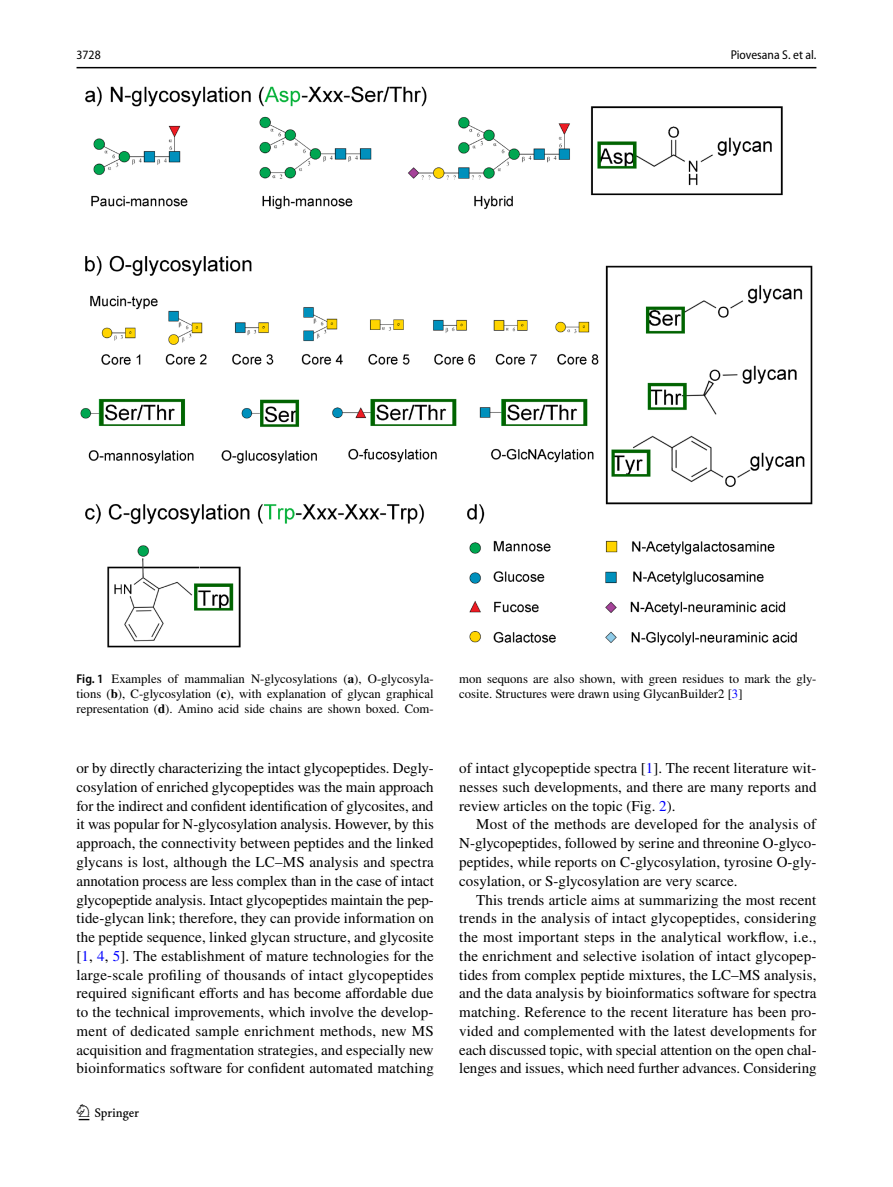
<style>
.page{position:relative;width:893px;height:1187px;background:#fff}
.page>*{position:absolute;margin:0;border:0;box-sizing:border-box;transform-origin:0 0}
.t1{font:22.5px "Springnew Regular 2";color:#000}
.t2{font:15px/18.8px "STIX";letter-spacing:.005em;color:#000;text-align:justify}
.t3{font:12.75px/15px "STIX";color:#000;text-align:justify}
.t4{font:semi-condensed 12.75px "Myriad Pro";color:#000}
.s1{font-family:"Myriad Pro";font-weight:600;font-stretch:semi-condensed}
.s2{font-weight:700}
.s3{color:#00f}
</style>
<div class="page">
<hr style="left:77px;top:67px;width:739px;height:1px;background:#000">
<img style="left:81px;top:87px;width:731px;height:560px">
<p class="t4" style="left:77px;top:48px;width:26px">3728</p>
<p class="t4" style="left:731px;top:48px;width:87px">Piovesana S. et al.</p>
<p class="t3" style="left:77px;top:671px;width:359px"><span class="s1">Fig. 1</span> Examples of mammalian N-glycosylations (<span class="s2">a</span>), O-glycosyla&shy;tions (<span class="s2">b</span>), C-glycosylation (<span class="s2">c</span>), with explanation of glycan graphical representation (<span class="s2">d</span>). Amino acid side chains are shown boxed. Com-</p>
<p class="t3" style="left:459px;top:671px;width:359px">mon sequons are also shown, with green residues to mark the gly&shy;cosite. Structures were drawn using GlycanBuilder2 [<span class="s3">3</span>]</p>
<p class="t2" style="left:77px;top:759px;width:359px">or by directly characterizing the intact glycopeptides. Degly&shy;cosylation of enriched glycopeptides was the main approach for the indirect and confident identification of glycosites, and it was popular for N-glycosylation analysis. However, by this approach, the connectivity between peptides and the linked glycans is lost, although the LC–MS analysis and spectra annotation process are less complex than in the case of intact glycopeptide analysis. Intact glycopeptides maintain the pep&shy;tide-glycan link; therefore, they can provide information on the peptide sequence, linked glycan structure, and glycosite [<span class="s3">1</span>, <span class="s3">4</span>, <span class="s3">5</span>]. The establishment of mature technologies for the large-scale profiling of thousands of intact glycopeptides required significant efforts and has become affordable due to the technical improvements, which involve the develop&shy;ment of dedicated sample enrichment methods, new MS acquisition and fragmentation strategies, and especially new bioinformatics software for confident automated matching</p>
<p class="t2" style="left:459px;top:759px;width:359px">of intact glycopeptide spectra [<span class="s3">1</span>]. The recent literature wit&shy;nesses such developments, and there are many reports and review articles on the topic (Fig. <span class="s3">2</span>).</p>
<p class="t2" style="left:459px;top:816px;width:359px;text-indent:17px">Most of the methods are developed for the analysis of N-glycopeptides, followed by serine and threonine O-glyco&shy;peptides, while reports on C-glycosylation, tyrosine O-gly&shy;cosylation, or S-glycosylation are very scarce.</p>
<p class="t2" style="left:459px;top:891px;width:359px;text-indent:17px">This trends article aims at summarizing the most recent trends in the analysis of intact glycopeptides, considering the most important steps in the analytical workflow, i.e., the enrichment and selective isolation of intact glycopep&shy;tides from complex peptide mixtures, the LC–MS analysis, and the data analysis by bioinformatics software for spectra matching. Reference to the recent literature has been pro&shy;vided and complemented with the latest developments for each discussed topic, with special attention on the open chal&shy;lenges and issues, which need further advances. Considering</p>
<h1 class="t1" style="left:79px;top:1104px;width:62px">1 3</h1>
</div>
